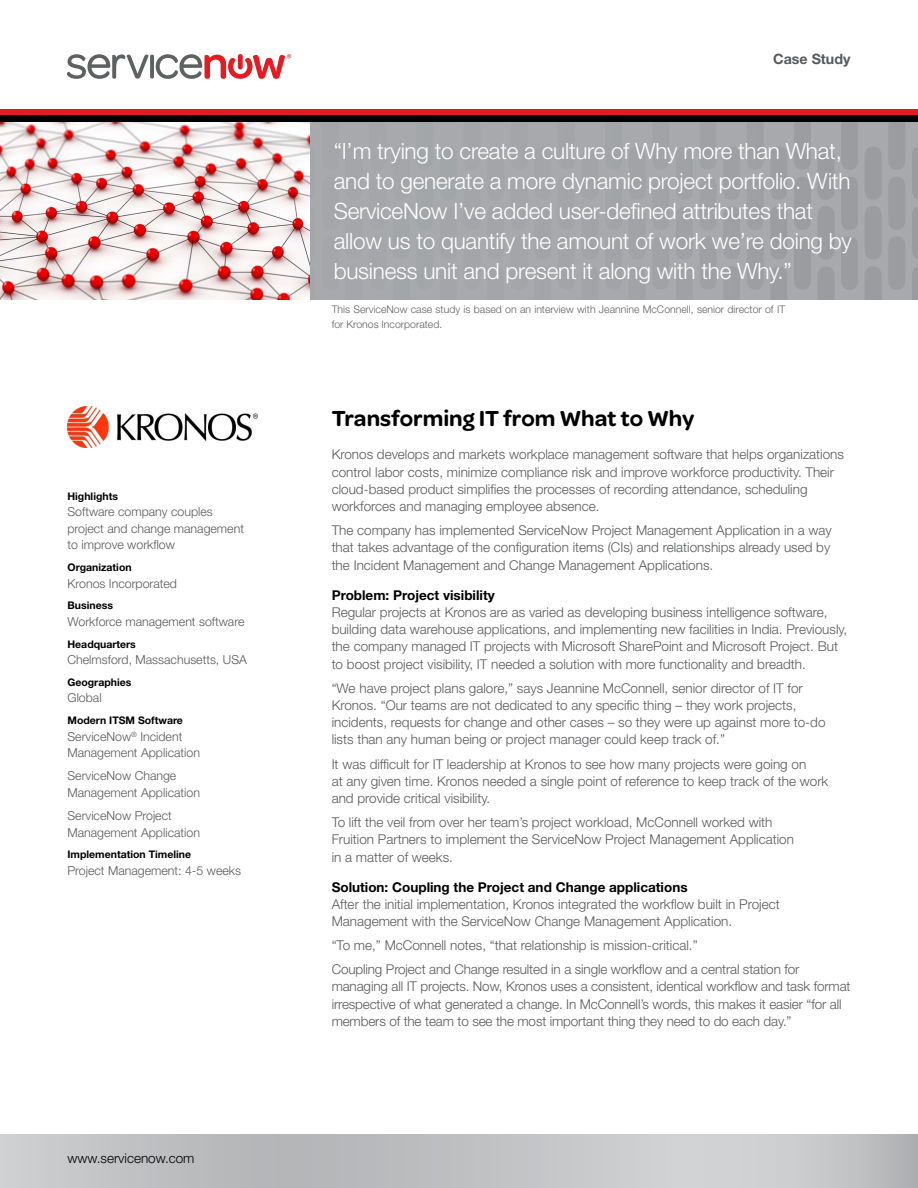
<style>
.page{position:relative;width:918px;height:1188px;background:#fff}
.page>*{position:absolute;margin:0;border:0;box-sizing:border-box;transform-origin:0 0}
.t1{font:600 23.25px "Omnes";color:#000}
.t2{font:300 22.5px/30px "Helvetica Neue LT Std";letter-spacing:-.01em;color:#fff}
.t3{font:700 14.25px "Helvetica Neue LT Std";color:#58595b}
.t4{font:300 13.5px/17.2px "Helvetica Neue LT Std";color:#58595b}
.t5{font:700 13.5px "Helvetica Neue LT Std";color:#000}
.t6{font:300 13.5px "Helvetica Neue LT Std";color:#000}
.t7{font:300 12.3px/16.5px "Helvetica Neue LT Std";color:#58595b}
.t8{font:300 10.5px/15px "Helvetica Neue LT Std";color:#5f6062}
.t9{font:700 10.5px "Helvetica Neue LT Std";color:#000}
</style>
<div class="page">
<img style="left:0;top:122px;width:310px;height:178px">
<svg style="left:0;top:1134px;width:918px;height:54px;background:#c1c3c5"></svg>
<div style="left:310px;top:122px;width:608px;height:178px;background:#a7a9ac"></div>
<svg style="left:818px;top:147px;width:16px;height:52px"></svg>
<svg style="left:865px;top:147px;width:16px;height:52px"></svg>
<svg style="left:841px;top:122px;width:17px;height:47px"></svg>
<svg style="left:841px;top:177px;width:17px;height:53px"></svg>
<svg style="left:912px;top:147px;width:6px;height:52px"></svg>
<svg style="left:889px;top:122px;width:16px;height:47px"></svg>
<svg style="left:889px;top:177px;width:16px;height:53px"></svg>
<svg style="left:772px;top:147px;width:15px;height:52px"></svg>
<svg style="left:794px;top:122px;width:17px;height:47px"></svg>
<svg style="left:794px;top:177px;width:17px;height:53px"></svg>
<svg style="left:794px;top:237px;width:17px;height:52px"></svg>
<svg style="left:841px;top:237px;width:17px;height:52px"></svg>
<svg style="left:818px;top:207px;width:16px;height:52px"></svg>
<svg style="left:818px;top:267px;width:16px;height:33px"></svg>
<svg style="left:889px;top:237px;width:16px;height:52px"></svg>
<svg style="left:912px;top:207px;width:6px;height:52px"></svg>
<svg style="left:912px;top:267px;width:6px;height:33px"></svg>
<svg style="left:865px;top:207px;width:16px;height:52px"></svg>
<svg style="left:865px;top:267px;width:16px;height:33px"></svg>
<svg style="left:749px;top:237px;width:14px;height:52px"></svg>
<svg style="left:771px;top:207px;width:16px;height:52px"></svg>
<svg style="left:771px;top:267px;width:16px;height:33px"></svg>
<div style="left:0;top:115px;width:918px;height:7px;background:#000"></div>
<div style="left:0;top:109px;width:918px;height:6px;background:#e31b23"></div>
<svg style="left:68px;top:54px;width:81px;height:25px"></svg>
<svg style="left:150px;top:55px;width:4px;height:23px"></svg>
<svg style="left:156px;top:54px;width:135px;height:25px"></svg>
<img style="left:68px;top:406px;width:190px;height:41px">
<p class="t9" style="left:68px;top:490px;width:52px">Highlights</p>
<p class="t7" style="left:68px;top:504px;width:178px">Software company couples project and change management to improve workflow</p>
<p class="t9" style="left:68px;top:561px;width:66px">Organization</p>
<p class="t7" style="left:68px;top:575px;width:111px">Kronos Incorporated</p>
<p class="t9" style="left:68px;top:599px;width:47px">Business</p>
<p class="t7" style="left:68px;top:613px;width:178px">Workforce management software</p>
<p class="t9" style="left:68px;top:637px;width:70px">Headquarters</p>
<p class="t7" style="left:68px;top:651px;width:181px">Chelmsford, Massachusetts, USA</p>
<p class="t9" style="left:68px;top:676px;width:65px">Geographies</p>
<p class="t7" style="left:68px;top:690px;width:36px">Global</p>
<p class="t9" style="left:68px;top:714px;width:117px">Modern ITSM Software</p>
<p class="t7" style="left:68px;top:728px;width:134px">ServiceNow<sup>®</sup> Incident<br>Management Application</p>
<p class="t7" style="left:68px;top:768px;width:134px">ServiceNow Change<br>Management Application</p>
<p class="t7" style="left:68px;top:807px;width:134px">ServiceNow Project<br>Management Application</p>
<p class="t9" style="left:68px;top:848px;width:125px">Implementation Timeline</p>
<p class="t7" style="left:68px;top:862px;width:175px">Project Management: 4-5 weeks</p>
<p class="t6" style="left:68px;top:1150px;width:129px">www.servicenow.com</p>
<p class="t3" style="left:773px;top:50px;width:79px">Case Study</p>
<p class="t2" style="left:334px;top:135px;width:520px">“I’m trying to create a culture of Why more than What, and to generate a more dynamic project portfolio. With ServiceNow I’ve added user-defined attributes that allow us to quantify the amount of work we’re doing by business unit and present it along with the Why.”</p>
<p class="t8" style="left:332px;top:302px;width:455px">This ServiceNow case study is based on an interview with Jeannine McConnell, senior director of IT for Kronos Incorporated.</p>
<h1 class="t1" style="left:332px;top:402px;width:364px">Transforming IT from What to Why</h1>
<p class="t4" style="left:332px;top:446px;width:514px">Kronos develops and markets workplace management software that helps organizations control labor costs, minimize compliance risk and improve workforce productivity. Their cloud-based product simplifies the processes of recording attendance, scheduling workforces and managing employee absence.</p>
<p class="t4" style="left:332px;top:522px;width:502px;text-align:justify">The company has implemented ServiceNow Project Management Application in a way that takes advantage of the configuration items (CIs) and relationships already used by the Incident Management and Change Management Applications.</p>
<p class="t5" style="left:332px;top:587px;width:165px">Problem: Project visibility</p>
<p class="t4" style="left:332px;top:603px;width:517px">Regular projects at Kronos are as varied as developing business intelligence software, building data warehouse applications, and implementing new facilities in India. Previously, the company managed IT projects with Microsoft SharePoint and Microsoft Project. But to boost project visibility, IT needed a solution with more functionality and breadth.</p>
<p class="t4" style="left:332px;top:679px;width:495px">“We have project plans galore,” says Jeannine McConnell, senior director of IT for Kronos. “Our teams are not dedicated to any specific thing – they work projects, incidents, requests for change and other cases – so they were up against more to-do lists than any human being or project manager could keep track of.”</p>
<p class="t4" style="left:332px;top:755px;width:498px">It was difficult for IT leadership at Kronos to see how many projects were going on<br>at any given time. Kronos needed a single point of reference to keep track of the work and provide critical visibility.</p>
<p class="t4" style="left:332px;top:813px;width:464px">To lift the veil from over her team’s project workload, McConnell worked with<br>Fruition Partners to implement the ServiceNow Project Management Application in a matter of weeks.</p>
<p class="t5" style="left:332px;top:878px;width:357px">Solution: Coupling the Project and Change applications</p>
<p class="t4" style="left:332px;top:895px;width:450px">After the initial implementation, Kronos integrated the workflow built in Project<br>Management with the ServiceNow Change Management Application.</p>
<p class="t4" style="left:332px;top:933px;width:469px;line-height:24px">“To me,” McConnell notes, “that relationship is mission-critical.”<br>Coupling Project and Change resulted in a single workflow and a central station for</p>
<p class="t4" style="left:332px;top:978px;width:520px">managing all IT projects. Now, Kronos uses a consistent, identical workflow and task format irrespective of what generated a change. In McConnell’s words, this makes it easier “for all members of the team to see the most important thing they need to do each day.”</p>
</div>
